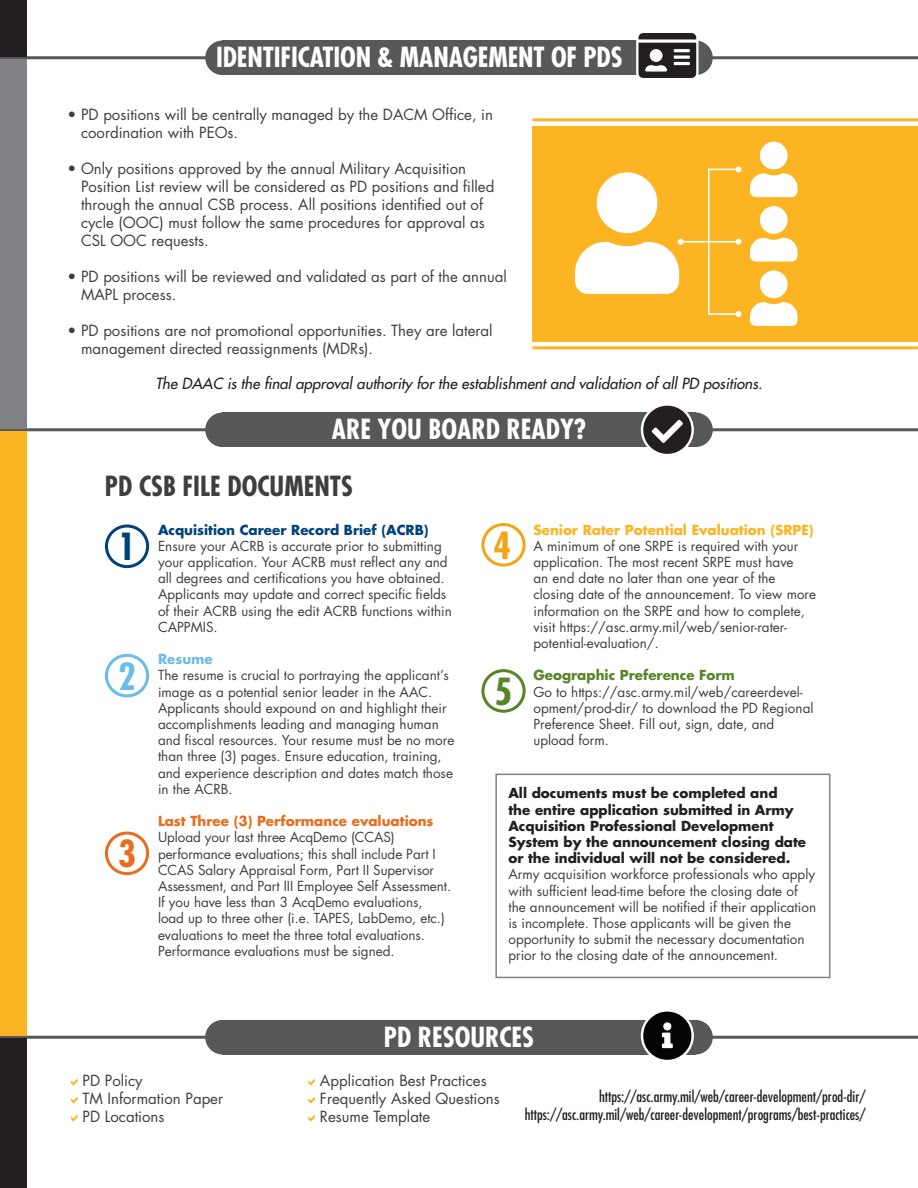
<style>
.page{position:relative;width:918px;height:1188px;background:#fff}
.page>*{position:absolute;margin:0;border:0;box-sizing:border-box;transform-origin:0 0}
.t1{font:700 condensed 36.3px "Futura Std";color:#004279}
.t2{font:700 condensed 36.3px "Futura Std";color:#6bbde5}
.t3{font:700 condensed 36.3px "Futura Std";color:#e86d1e}
.t4{font:700 condensed 36.3px "Futura Std";color:#efa715}
.t5{font:700 condensed 36.3px "Futura Std";color:#588527}
.t6{font:700 condensed 27px "Futura Std";letter-spacing:-.005em;color:#fff}
.t7{font:700 condensed 27px "Futura Std";color:#3e3e3f}
.t8{font:15px/18px "Futura Std";color:#3e3e3f}
.t9{font:condensed 15px "Futura Std";color:#231f20}
.t10{font:italic 500 15px "Futura Std";color:#231f20}
.t11{font:13.5px/16.2px "Futura Std";color:#3e3e3f}
.t12{font:700 13.5px/16.2px "Futura Std";color:#231f20}
.t13{font:700 13.5px "Futura Std";color:#fcb423}
.t14{font:700 13.5px "Futura Std";color:#004279}
.t15{font:700 13.5px "Futura Std";color:#e86d1e}
.t16{font:700 13.5px "Futura Std";color:#588527}
.t17{font:700 13.5px "Futura Std";color:#6bbde5}
</style>
<div class="page">
<div style="left:495px;top:774px;width:335px;height:204px;border:2px solid #808285"></div>
<hr style="left:0;top:56px;width:918px;height:3px;background:#57585a">
<hr style="left:0;top:428px;width:918px;height:3px;background:#57585a">
<hr style="left:0;top:1036px;width:918px;height:3px;background:#57585a">
<div style="left:205px;top:40px;width:35px;height:35px;background:#57585a;border-radius:50%"></div>
<div style="left:678px;top:40px;width:35px;height:35px;background:#57585a;border-radius:50%"></div>
<div style="left:222px;top:40px;width:474px;height:35px;background:#57585a"></div>
<div style="left:205px;top:413px;width:35px;height:34px;background:#57585a;border-radius:50%"></div>
<div style="left:678px;top:413px;width:35px;height:34px;background:#57585a;border-radius:50%"></div>
<div style="left:222px;top:412px;width:474px;height:35px;background:#57585a"></div>
<div style="left:205px;top:1020px;width:35px;height:34px;background:#57585a;border-radius:50%"></div>
<div style="left:678px;top:1020px;width:35px;height:34px;background:#57585a;border-radius:50%"></div>
<div style="left:222px;top:1020px;width:474px;height:34px;background:#57585a"></div>
<div style="left:105px;top:654px;width:44px;height:43px;border:3px solid #6bbde5;border-radius:50%"></div>
<div style="left:105px;top:832px;width:44px;height:43px;border:3px solid #e86d1e;border-radius:50%"></div>
<div style="left:481px;top:523px;width:45px;height:44px;border:3px solid #efa715;border-radius:50%"></div>
<div style="left:481px;top:669px;width:45px;height:44px;border:3px solid #588527;border-radius:50%"></div>
<div style="left:105px;top:525px;width:44px;height:43px;border:3px solid #004279;border-radius:50%"></div>
<svg style="left:636px;top:33px;width:63px;height:45px;background:#636061"></svg>
<svg style="left:641px;top:405px;width:53px;height:49px"></svg>
<svg style="left:641px;top:1011px;width:53px;height:49px"></svg>
<div style="left:0;top:431px;width:27px;height:605px;background:#fcb423"></div>
<div style="left:0;top:1039px;width:27px;height:149px;background:#231f20"></div>
<div style="left:0;top:59px;width:27px;height:369px;background:#808285"></div>
<div style="left:0;top:0;width:27px;height:56px;background:#231f20"></div>
<div style="left:532px;top:126px;width:386px;height:216px;background:#fcb423"></div>
<svg style="left:750px;top:271px;width:47px;height:55px"></svg>
<svg style="left:750px;top:206px;width:47px;height:56px"></svg>
<svg style="left:750px;top:142px;width:47px;height:55px"></svg>
<div style="left:708px;top:169px;width:32px;height:146px;border:2px solid #fff"></div>
<svg style="left:736px;top:166px;width:6px;height:6px"></svg>
<svg style="left:736px;top:311px;width:6px;height:6px"></svg>
<hr style="left:681px;top:241px;width:58px;height:2px;background:#fff">
<svg style="left:575px;top:172px;width:109px;height:122px"></svg>
<svg style="left:736px;top:239px;width:6px;height:6px"></svg>
<hr style="left:532px;top:346px;width:386px;height:3px;background:#fcb423">
<hr style="left:532px;top:118px;width:386px;height:3px;background:#fcb423">
<p class="t6" style="left:216px;top:40px;width:408px">IDENTIFICATION &amp; MANAGEMENT OF PDS</p>
<p class="t8" style="left:81px;top:106px;width:414px;text-indent:-14px">• PD positions will be centrally managed by the DACM Office, in coordination with PEOs.</p>
<p class="t8" style="left:81px;top:160px;width:415px;text-indent:-14px">• Only positions approved by the annual Military Acquisition Position List review will be considered as PD positions and filled through the annual CSB process. All positions identified out of cycle (OOC) must follow the same procedures for approval as CSL OOC requests.</p>
<p class="t8" style="left:81px;top:268px;width:427px;text-indent:-14px">• PD positions will be reviewed and validated as part of the annual<br>MAPL process.</p>
<p class="t8" style="left:81px;top:322px;width:413px;text-indent:-14px">• PD positions are not promotional opportunities. They are lateral management directed reassignments (MDRs).</p>
<p class="t10" style="left:155px;top:374px;width:609px">The DAAC is the final approval authority for the establishment and validation of all PD positions.</p>
<p class="t6" style="left:332px;top:412px;width:256px">ARE YOU BOARD READY?</p>
<p class="t7" style="left:105px;top:469px;width:250px">PD CSB FILE DOCUMENTS</p>
<p class="t1" style="left:118px;top:524px;width:19px">1</p>
<p class="t2" style="left:118px;top:654px;width:19px">2</p>
<p class="t3" style="left:118px;top:831px;width:19px">3</p>
<p class="t14" style="left:158px;top:521px;width:272px">Acquisition Career Record Brief (ACRB)</p>
<p class="t11" style="left:158px;top:538px;width:295px">Ensure your ACRB is accurate prior to submitting your application. Your ACRB must reflect any and all degrees and certifications you have obtained.<br>Applicants may update and correct specific fields of their ACRB using the edit ACRB functions within CAPPMIS.</p>
<p class="t17" style="left:158px;top:650px;width:56px">Resume</p>
<p class="t11" style="left:158px;top:668px;width:298px">The resume is crucial to portraying the applicant’s image as a potential senior leader in the AAC.<br>Applicants should expound on and highlight their accomplishments leading and managing human and fiscal resources. Your resume must be no more than three (3) pages. Ensure education, training, and experience description and dates match those in the ACRB.</p>
<p class="t15" style="left:158px;top:812px;width:277px">Last Three (3) Performance evaluations</p>
<p class="t11" style="left:158px;top:830px;width:295px">Upload your last three AcqDemo (CCAS) performance evaluations; this shall include Part I CCAS Salary Appraisal Form, Part II Supervisor Assessment, and Part III Employee Self Assessment.<br>If you have less than 3 AcqDemo evaluations, load up to three other (i.e. TAPES, LabDemo, etc.) evaluations to meet the three total evaluations.<br>Performance evaluations must be signed.</p>
<p class="t4" style="left:494px;top:523px;width:19px">4</p>
<p class="t5" style="left:495px;top:669px;width:19px">5</p>
<p class="t13" style="left:533px;top:521px;width:282px">Senior Rater Potential Evaluation (SRPE)</p>
<p class="t11" style="left:533px;top:538px;width:284px">A minimum of one SRPE is required with your application. The most recent SRPE must have<br>an end date no later than one year of the closing date of the announcement. To view more information on the SRPE and how to complete, visit https://asc.army.mil/web/senior-rater&shy;potential-evaluation/.</p>
<p class="t16" style="left:533px;top:666px;width:203px">Geographic Preference Form</p>
<p class="t11" style="left:533px;top:684px;width:282px">Go to https://asc.army.mil/web/careerdevel&shy;opment/prod-dir/ to download the PD Regional Preference Sheet. Fill out, sign, date, and upload form.</p>
<p class="t12" style="left:508px;top:785px;width:299px">All documents must be completed and<br>the entire application submitted in Army Acquisition Professional Development System by the announcement closing date or the individual will not be considered.</p>
<p class="t11" style="left:508px;top:867px;width:309px">Army acquisition workforce professionals who apply with sufficient lead-time before the closing date of the announcement will be notified if their application is incomplete. Those applicants will be given the opportunity to submit the necessary documentation prior to the closing date of the announcement.</p>
<p class="t8" style="left:82px;top:1071px;width:62px">PD Policy</p>
<p class="t8" style="left:82px;top:1089px;width:142px">TM Information Paper</p>
<p class="t8" style="left:82px;top:1107px;width:84px">PD Locations</p>
<p class="t6" style="left:384px;top:1020px;width:152px">PD RESOURCES</p>
<p class="t8" style="left:320px;top:1071px;width:168px">Application Best Practices</p>
<p class="t8" style="left:320px;top:1089px;width:181px">Frequently Asked Questions</p>
<p class="t8" style="left:320px;top:1107px;width:112px">Resume Template</p>
<p class="t9" style="left:599px;top:1088px;width:268px">https://asc.army.mil/web/career-development/prod-dir/</p>
<p class="t9" style="left:525px;top:1106px;width:342px">https://asc.army.mil/web/career-development/programs/best-practices/</p>
</div>
